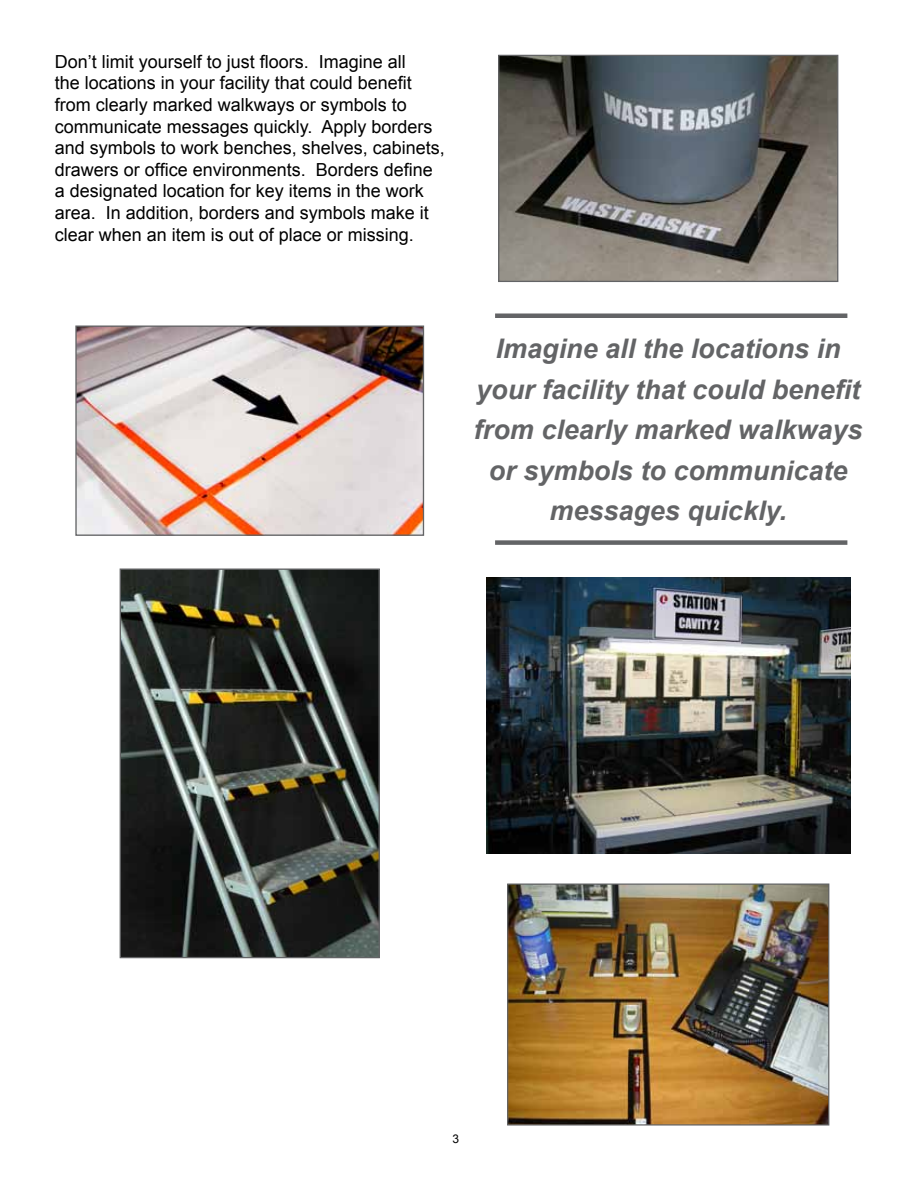
<style>
.page{position:relative;width:918px;height:1188px;background:#fff}
.page>*{position:absolute;margin:0;border:0;box-sizing:border-box;transform-origin:0 0}
.t1{font:italic 700 27px/40.5px "Arial";color:#636466;text-align:center}
.t2{font:18px/21.6px "Arial";color:#000}
.t3{font:12px "Arial";color:#000}
</style>
<div class="page">
<img style="left:122px;top:570px;width:256px;height:386px">
<div style="left:120px;top:568px;width:260px;height:390px;border:1px solid #636466"></div>
<img style="left:500px;top:57px;width:336px;height:223px">
<div style="left:498px;top:55px;width:340px;height:227px;border:1px solid #636466"></div>
<img style="left:77px;top:328px;width:345px;height:206px">
<div style="left:75px;top:326px;width:349px;height:210px;border:1px solid #636466"></div>
<img style="left:509px;top:885px;width:318px;height:239px">
<div style="left:507px;top:883px;width:322px;height:243px;border:1px solid #636466"></div>
<img style="left:486px;top:578px;width:364px;height:276px">
<div style="left:495px;top:313px;width:352px;height:5px;background:#636466"></div>
<div style="left:495px;top:540px;width:352px;height:5px;background:#636466"></div>
<p class="t2" style="left:55px;top:51px;width:391px">Don’t limit yourself to just floors. Imagine all<br>the locations in your facility that could benefit from clearly marked walkways or symbols to communicate messages quickly. Apply borders and symbols to work benches, shelves, cabinets, drawers or office environments. Borders define a designated location for key items in the work area. In addition, borders and symbols make it clear when an item is out of place or missing.</p>
<h1 class="t1" style="left:474px;top:329px;width:390px">Imagine all the locations in your facility that could benefit from clearly marked walkways or symbols to communicate messages quickly.</h1>
<p class="t3" style="left:453px;top:1131px;width:8px">3</p>
</div>
